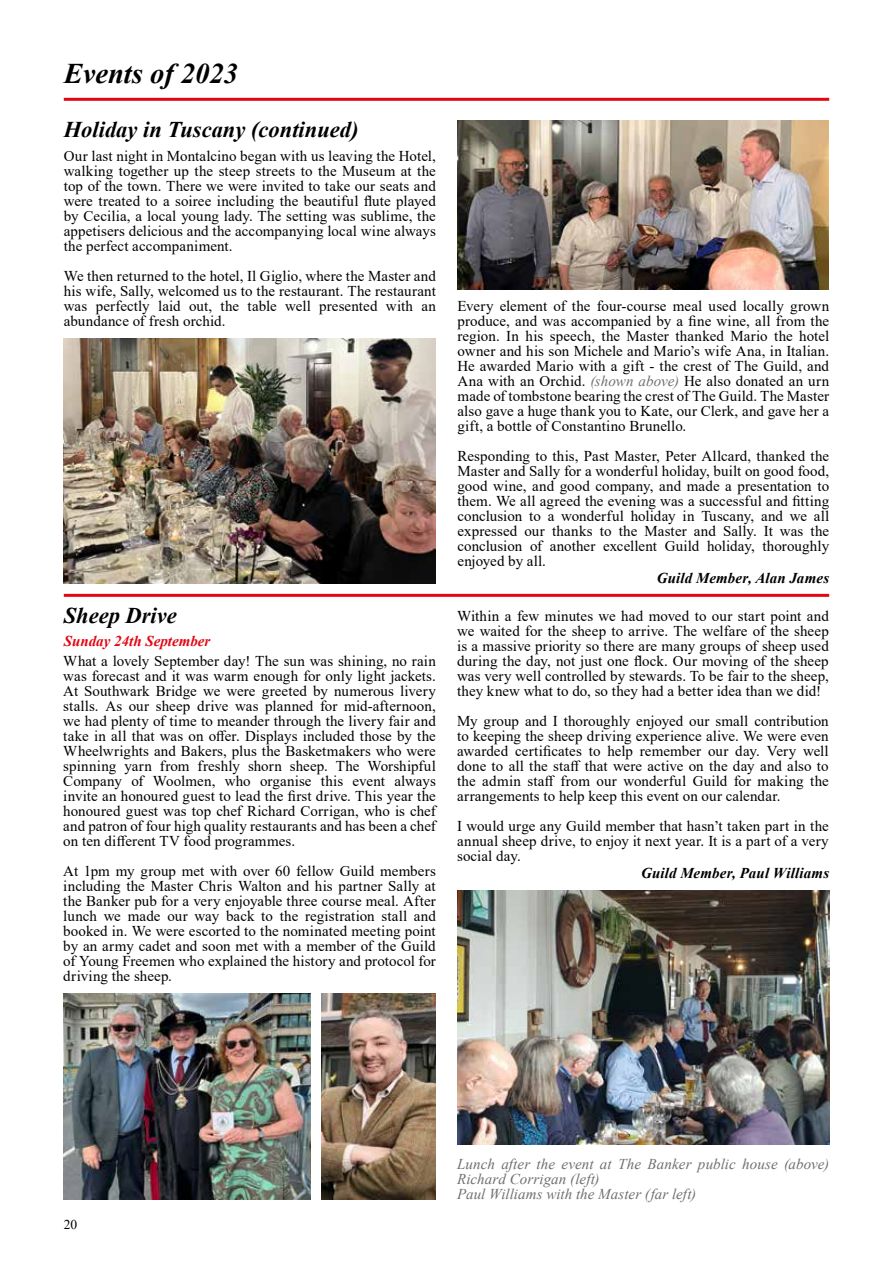
<style>
.page{position:relative;width:893px;height:1263px;background:#fff}
.page>*{position:absolute;margin:0;border:0;box-sizing:border-box;transform-origin:0 0}
.t1{font:italic 700 28.5px "Times New Roman";color:#000}
.t2{font:italic 700 22.5px "Times New Roman";color:#000}
.t3{font:15px/15px "Times New Roman";letter-spacing:.005em;color:#000;text-align:justify}
.t4{font:italic 15px/15px "Times New Roman";letter-spacing:.005em;color:#706f6f}
.t5{font:italic 700 15px "Times New Roman";letter-spacing:.01em;color:#000}
.t6{font:italic 700 15px "Times New Roman";color:#e30613}
.t7{font:13.5px "Times New Roman";color:#000}
.s1{font-style:italic;color:#706f6f}
</style>
<div class="page">
<hr style="left:64px;top:98px;width:765px;height:3px;background:#e30613">
<hr style="left:64px;top:594px;width:765px;height:3px;background:#e30613">
<img style="left:63px;top:339px;width:372px;height:245px">
<img style="left:457px;top:120px;width:372px;height:169px">
<img style="left:457px;top:891px;width:372px;height:254px">
<img style="left:64px;top:994px;width:246px;height:205px">
<img style="left:321px;top:994px;width:115px;height:205px">
<h1 class="t1" style="left:64px;top:54px;width:176px">Events of 2023</h1>
<h2 class="t2" style="left:64px;top:114px;width:296px">Holiday in Tuscany (continued)</h2>
<p class="t3" style="left:64px;top:148px;width:374px">Our last night in Montalcino began with us leaving the Hotel, walking together up the steep streets to the Museum at the top of the town. There we were invited to take our seats and were treated to a soiree including the beautiful flute played by Cecilia, a local young lady. The setting was sublime, the appetisers delicious and the accompanying local wine always the perfect accompaniment.</p>
<p class="t3" style="left:64px;top:268px;width:374px">We then returned to the hotel, Il Giglio, where the Master and his wife, Sally, welcomed us to the restaurant. The restaurant was perfectly laid out, the table well presented with an abundance of fresh orchid.</p>
<h2 class="t2" style="left:64px;top:600px;width:115px">Sheep Drive</h2>
<p class="t6" style="left:64px;top:631px;width:148px">Sunday 24th September</p>
<p class="t3" style="left:63px;top:653px;width:374px">What a lovely September day! The sun was shining, no rain was forecast and it was warm enough for only light jackets.<br>At Southwark Bridge we were greeted by numerous livery stalls. As our sheep drive was planned for mid-afternoon, we had plenty of time to meander through the livery fair and take in all that was on offer. Displays included those by the Wheelwrights and Bakers, plus the Basketmakers who were spinning yarn from freshly shorn sheep. The Worshipful Company of Woolmen, who organise this event always invite an honoured guest to lead the first drive. This year the honoured guest was top chef Richard Corrigan, who is chef and patron of four high quality restaurants and has been a chef on ten different TV food programmes.</p>
<p class="t3" style="left:63px;top:863px;width:374px">At 1pm my group met with over 60 fellow Guild members including the Master Chris Walton and his partner Sally at the Banker pub for a very enjoyable three course meal. After lunch we made our way back to the registration stall and booked in. We were escorted to the nominated meeting point by an army cadet and soon met with a member of the Guild of Young Freemen who explained the history and protocol for driving the sheep.</p>
<p class="t3" style="left:457px;top:298px;width:373px">Every element of the four-course meal used locally grown produce, and was accompanied by a fine wine, all from the region. In his speech, the Master thanked Mario the hotel owner and his son Michele and Mario’s wife Ana, in Italian.<br>He awarded Mario with a gift - the crest of The Guild, and Ana with an Orchid. <span class="s1">(shown above)</span> He also donated an urn made of tombstone bearing the crest of The Guild. The Master also gave a huge thank you to Kate, our Clerk, and gave her a gift, a bottle of Constantino Brunello.</p>
<p class="t3" style="left:457px;top:448px;width:373px">Responding to this, Past Master, Peter Allcard, thanked the Master and Sally for a wonderful holiday, built on good food, good wine, and good company, and made a presentation to them. We all agreed the evening was a successful and fitting conclusion to a wonderful holiday in Tuscany, and we all expressed our thanks to the Master and Sally. It was the conclusion of another excellent Guild holiday, thoroughly enjoyed by all.</p>
<p class="t5" style="left:657px;top:568px;width:174px">Guild Member, Alan James</p>
<p class="t3" style="left:457px;top:608px;width:373px">Within a few minutes we had moved to our start point and we waited for the sheep to arrive. The welfare of the sheep is a massive priority so there are many groups of sheep used during the day, not just one flock. Our moving of the sheep was very well controlled by stewards. To be fair to the sheep, they knew what to do, so they had a better idea than we did!</p>
<p class="t3" style="left:457px;top:713px;width:373px">My group and I thoroughly enjoyed our small contribution to keeping the sheep driving experience alive. We were even awarded certificates to help remember our day. Very well done to all the staff that were active on the day and also to the admin staff from our wonderful Guild for making the arrangements to help keep this event on our calendar.</p>
<p class="t3" style="left:457px;top:818px;width:373px">I would urge any Guild member that hasn’t taken part in the annual sheep drive, to enjoy it next year. It is a part of a very social day.</p>
<p class="t5" style="left:641px;top:863px;width:190px">Guild Member, Paul Williams</p>
<p class="t7" style="left:64px;top:1215px;width:15px">20</p>
<p class="t4" style="left:457px;top:1156px;width:374px">Lunch after the event at The Banker public house (above)<br>Richard Corrigan (left)<br>Paul Williams with the Master (far left)</p>
</div>
